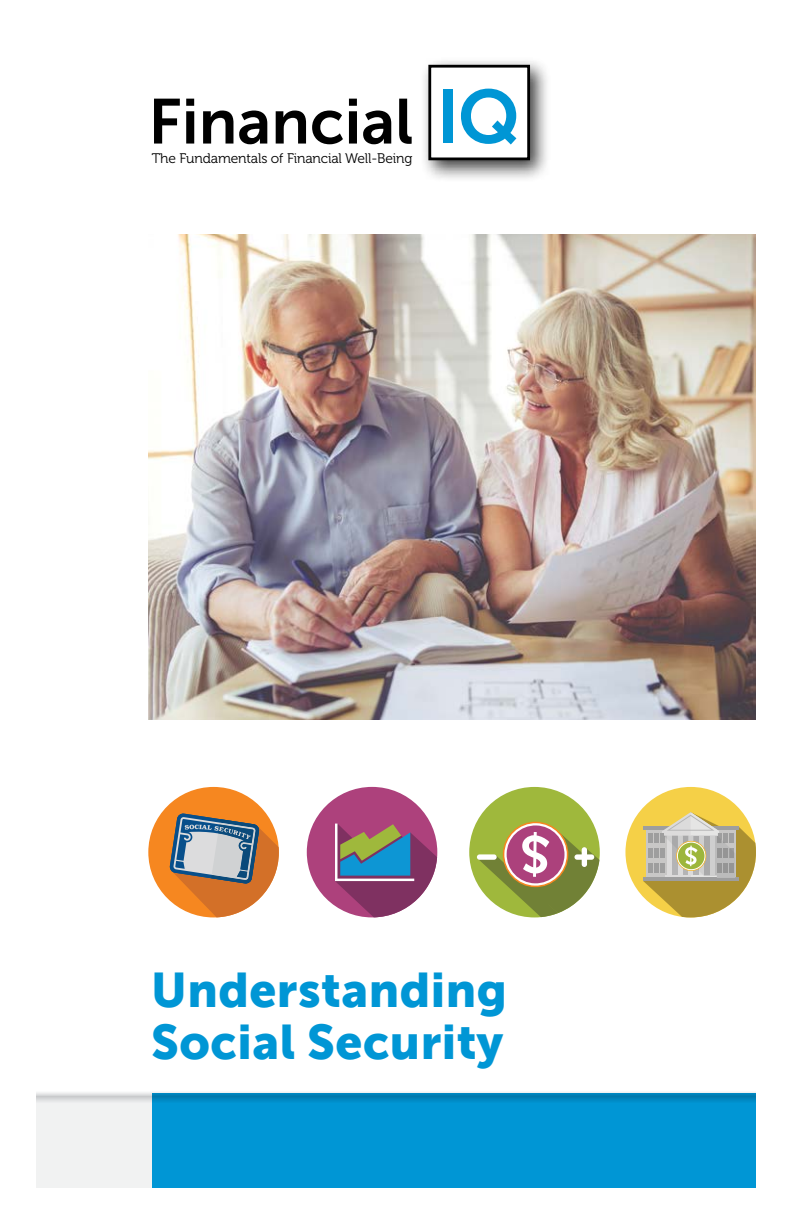
<style>
.page{position:relative;width:792px;height:1224px;background:#fff}
.page>*{position:absolute;margin:0;border:0;box-sizing:border-box;transform-origin:0 0}
.t1{font:75.4px "Museo Sans 700";color:#0096d5}
.t2{font:63.2px "Museo Sans 700";color:#000}
.t3{font:48px/52px "Museo Sans 900";letter-spacing:.01em;color:#0096d5}
.t4{font:13.8px "Museo 300";letter-spacing:-.01em;color:#000}
</style>
<div class="page">
<img style="left:148px;top:235px;width:608px;height:485px">
<div style="left:625px;top:787px;width:131px;height:130px;background:#f5d047;border-radius:50%"></div>
<svg style="left:643px;top:812px;width:113px;height:105px"></svg>
<div style="left:148px;top:787px;width:131px;height:130px;background:#f68720;border-radius:50%"></div>
<svg style="left:169px;top:813px;width:110px;height:104px"></svg>
<div style="left:469px;top:787px;width:131px;height:130px;background:#9fb83c;border-radius:50%"></div>
<div style="left:477px;top:854px;width:20px;height:6px;background:#fff;border-radius:3px"></div>
<svg style="left:479px;top:822px;width:120px;height:95px"></svg>
<div style="left:307px;top:787px;width:130px;height:130px;background:#ad417c;border-radius:50%"></div>
<svg style="left:335px;top:824px;width:102px;height:93px"></svg>
<div style="left:420px;top:56px;width:132px;height:126px;background:#000;opacity:.75"></div>
<div style="left:428px;top:65px;width:102px;height:95px;background:#fff;border:3px solid #000"></div>
<svg style="left:151px;top:1092px;width:605px;height:95px;background:#0295d2"></svg>
<svg style="left:36px;top:1092px;width:115px;height:95px"></svg>
<h2 class="t2" style="left:148px;top:87px;width:266px">Financial</h2>
<p class="t4" style="left:152px;top:151px;width:262px">The Fundamentals of Financial Well-Being</p>
<h1 class="t1" style="left:437px;top:75px;width:85px">IQ</h1>
<h3 class="t3" style="left:151px;top:964px;width:357px">Understanding<br>Social Security</h3>
</div>
